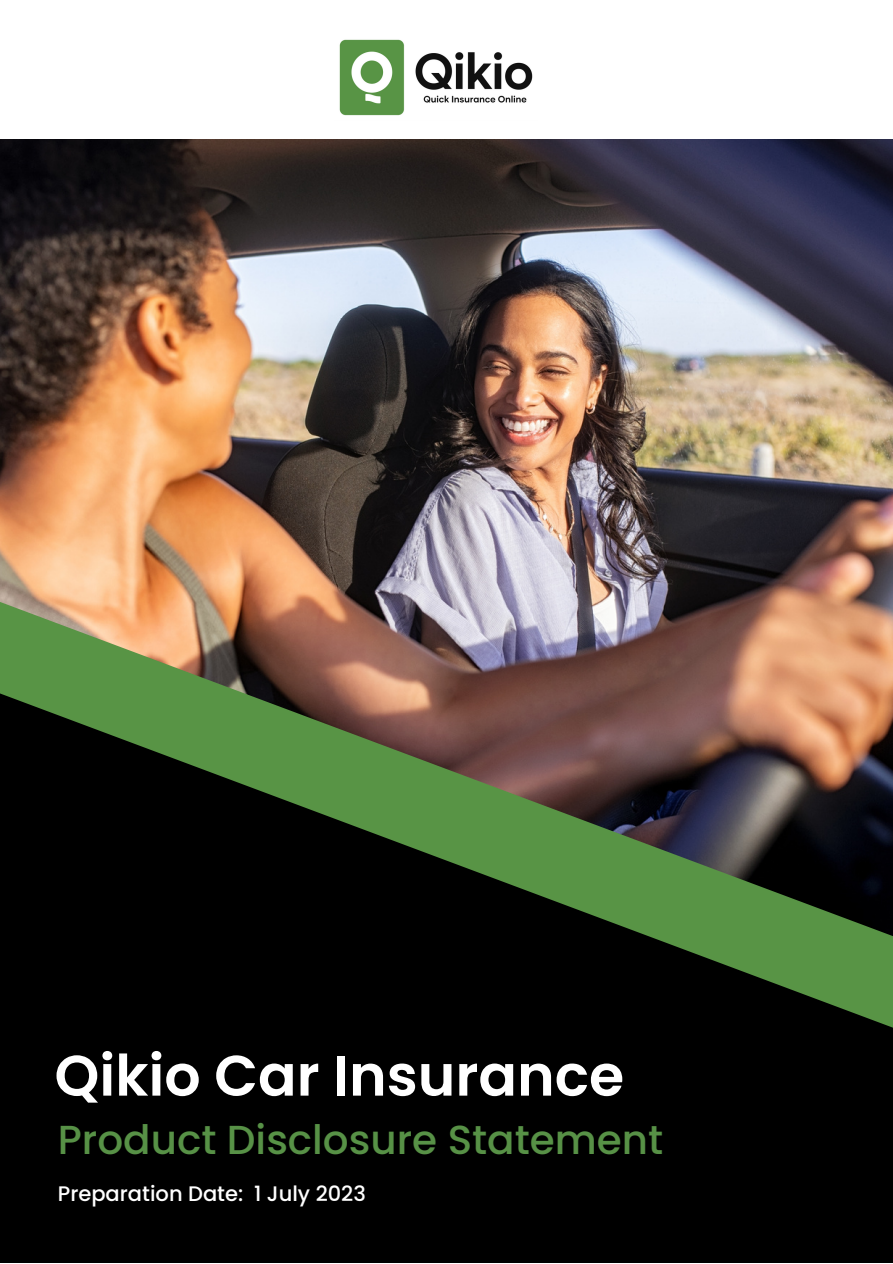
<style>
.page{position:relative;width:893px;height:1264px;background:#fff}
.page>*{position:absolute;margin:0;border:0;box-sizing:border-box;transform-origin:0 0}
.t1{font:600 57px "Poppins";color:#fff}
.t2{font:500 40.5px "Poppins";color:#579146}
.t3{font:500 21px "Poppins";color:#fff}
</style>
<div class="page">
<img style="left:0;top:139px;width:892px;height:412px">
<img style="left:0;top:551px;width:892px;height:102px">
<svg style="left:0;top:653px;width:892px;height:609px;background:#212417"></svg>
<img style="left:339px;top:39px;width:194px;height:77px">
<p class="t1" style="left:54px;top:1035px;width:571px">Qikio Car Insurance</p>
<p class="t2" style="left:58px;top:1111px;width:606px">Product Disclosure Statement</p>
<p class="t3" style="left:58px;top:1178px;width:309px">Preparation Date: 1 July 2023</p>
</div>
